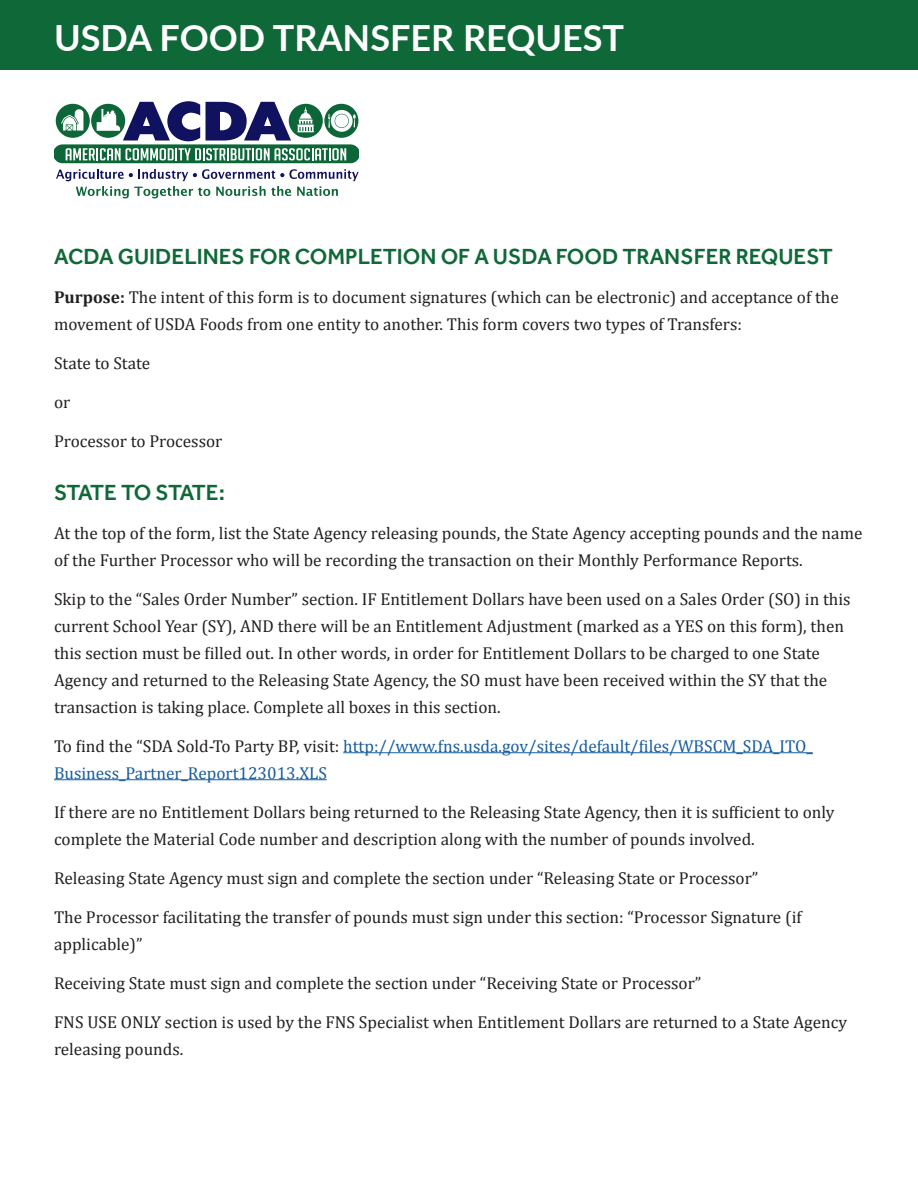
<style>
.page{position:relative;width:918px;height:1188px;background:#fff}
.page>*{position:absolute;margin:0;border:0;box-sizing:border-box;transform-origin:0 0}
.Inside_Headline_Colo{font:700 36px "Lato";color:#fff}
.Inside_Headline_Colo-2{font:500 22.5px "Effra";color:#0f6837}
.Inside_Headline_Colo-3{font:500 22.5px "Effra";letter-spacing:-.055em;color:#0f6837}
.Body_Copy{font:17.25px/27px "Cambria";color:#231f20}
.Body_Copy-2{font:17.25px/27px "Cambria";color:#175d9e}
.s1{font-weight:700}
.s2{color:#231f20}
</style>
<div class="page">
<svg style="left:56px;top:169px;width:303px;height:29px"></svg>
<svg style="left:54px;top:101px;width:305px;height:62px"></svg>
<div style="left:0;top:0;width:918px;height:69px;background:#0f6837"></div>
<hr style="left:343px;top:752px;width:470px;height:1px;background:#175d9e">
<hr style="left:54px;top:779px;width:273px;height:1px;background:#175d9e">
<p class="Inside_Headline_Colo" style="left:54px;top:11px;width:572px">USDA FOOD TRANSFER REQUEST</p>
<p class="Inside_Headline_Colo-2" style="left:54px;top:243px;width:780px">ACDA GUIDELINES FOR COMPLETION OF A USDA FOOD TRANSFER REQUEST</p>
<p class="Body_Copy" style="left:54px;top:284px;width:786px"><span class="s1">Purpose:</span> The intent of this form is to document signatures (which can be electronic) and acceptance of the movement of USDA Foods from one entity to another. This form covers two types of Transfers:</p>
<p class="Body_Copy" style="left:54px;top:350px;width:98px">State to State</p>
<p class="Body_Copy" style="left:54px;top:389px;width:18px">or</p>
<p class="Body_Copy" style="left:54px;top:428px;width:170px">Processor to Processor</p>
<p class="Inside_Headline_Colo-3" style="left:54px;top:479px;width:172px">STATE TO STATE:</p>
<p class="Body_Copy" style="left:54px;top:519px;width:810px">At the top of the form, list the State Agency releasing pounds, the State Agency accepting pounds and the name of the Further Processor who will be recording the transaction on their Monthly Performance Reports.</p>
<p class="Body_Copy" style="left:54px;top:585px;width:798px">Skip to the “Sales Order Number” section. IF Entitlement Dollars have been used on a Sales Order (SO) in this current School Year (SY), AND there will be an Entitlement Adjustment (marked as a YES on this form), then this section must be filled out. In other words, in order for Entitlement Dollars to be charged to one State Agency and returned to the Releasing State Agency, the SO must have been received within the SY that the transaction is taking place. Complete all boxes in this section.</p>
<p class="Body_Copy-2" style="left:54px;top:732px;width:760px"><span class="s2">To find the “SDA Sold‐To Party BP, visit:</span> http://www.fns.usda.gov/sites/default/files/WBSCM_SDA_ITO_<br>Business_Partner_Report123013.XLS</p>
<p class="Body_Copy" style="left:54px;top:798px;width:782px">If there are no Entitlement Dollars being returned to the Releasing State Agency, then it is sufficient to only complete the Material Code number and description along with the number of pounds involved.</p>
<p class="Body_Copy" style="left:54px;top:864px;width:706px">Releasing State Agency must sign and complete the section under “Releasing State or Processor”</p>
<p class="Body_Copy" style="left:54px;top:903px;width:749px">The Processor facilitating the transfer of pounds must sign under this section: “Processor Signature (if applicable)”</p>
<p class="Body_Copy" style="left:54px;top:969px;width:649px">Receiving State must sign and complete the section under “Receiving State or Processor”</p>
<p class="Body_Copy" style="left:54px;top:1008px;width:795px">FNS USE ONLY section is used by the FNS Specialist when Entitlement Dollars are returned to a State Agency releasing pounds.</p>
</div>
